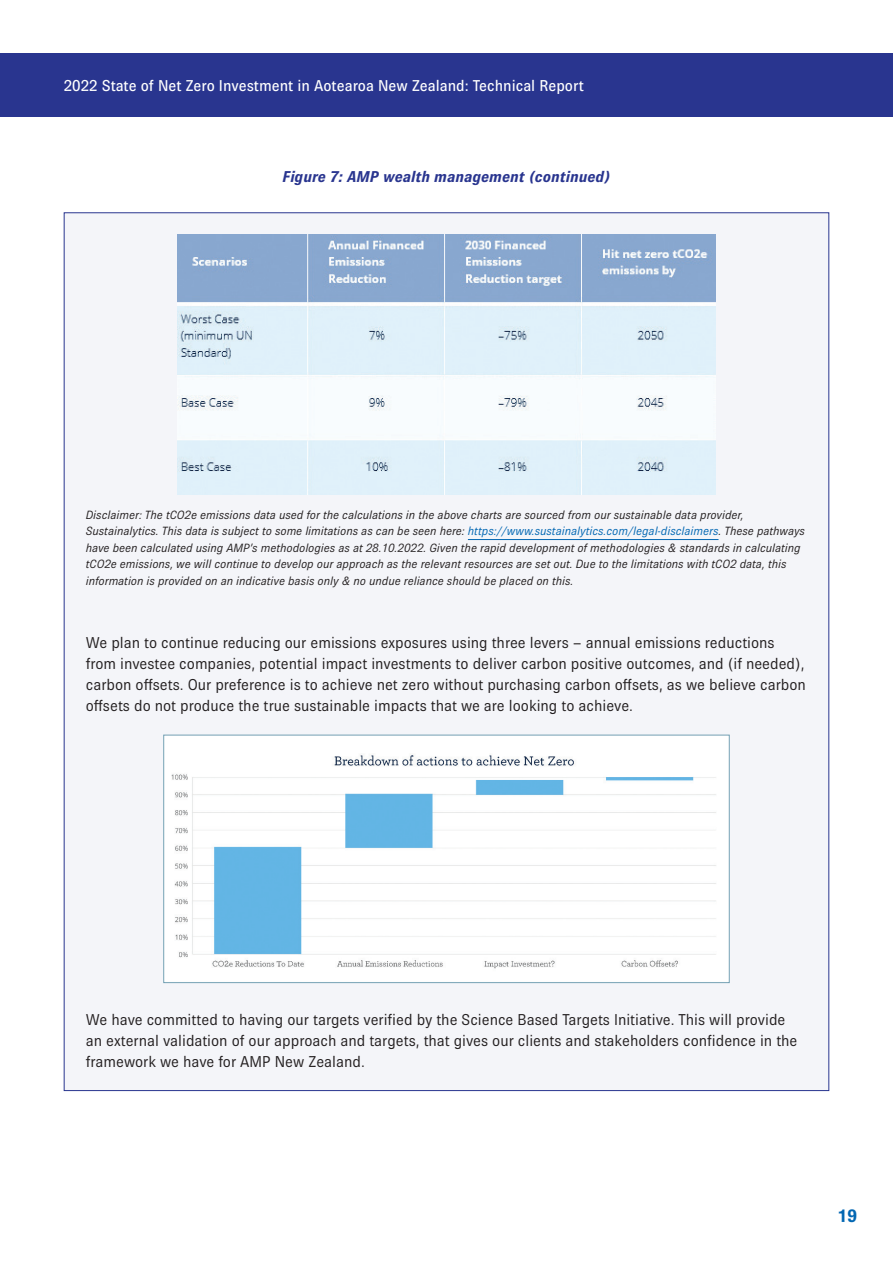
<style>
.page{position:relative;width:893px;height:1263px;background:#fff}
.page>*{position:absolute;margin:0;border:0;box-sizing:border-box;transform-origin:0 0}
.t1{font:700 18px "Brown Pro";color:#0267b3}
.Body_Text{font:15.75px/21px "Brown Pro";color:#231f20}
.t2{font:500 15.75px "Brown Pro";color:#fff}
.Chart_Title{font:italic 700 15.75px "Brown Pro";color:#29358f}
.ChartNotes{font:italic 12px/16.5px "Brown Pro";color:#231f20}
.s1{color:#0267b3}
</style>
<div class="page">
<div style="left:0;top:53px;width:893px;height:64px;background:#29358f"></div>
<div style="left:64px;top:213px;width:765px;height:877px;background:#f4f5f9"></div>
<hr style="left:468px;top:539px;width:250px;height:1px;background:#0267b3">
<img style="left:177px;top:234px;width:539px;height:260px">
<img style="left:165px;top:737px;width:563px;height:244px">
<div style="left:163px;top:735px;width:567px;height:248px;border:1px solid #73a0b4"></div>
<p class="t2" style="left:64px;top:77px;width:521px">2022 State of Net Zero Investment in Aotearoa New Zealand: Technical Report</p>
<p class="Chart_Title" style="left:283px;top:168px;width:329px">Figure 7: AMP wealth management (continued)</p>
<p class="ChartNotes" style="left:86px;top:506px;width:721px">Disclaimer: The tCO2e emissions data used for the calculations in the above charts are sourced from our sustainable data provider, Sustainalytics. This data is subject to some limitations as can be seen here: <span class="s1">https://www.sustainalytics.com/legal-disclaimers</span>. These pathways have been calculated using AMP’s methodologies as at 28.10.2022. Given the rapid development of methodologies &amp; standards in calculating tCO2e emissions, we will continue to develop our approach as the relevant resources are set out. Due to the limitations with tCO2 data, this information is provided on an indicative basis only &amp; no undue reliance should be placed on this.</p>
<p class="Body_Text" style="left:86px;top:632px;width:722px">We plan to continue reducing our emissions exposures using three levers – annual emissions reductions from investee companies, potential impact investments to deliver carbon positive outcomes, and (if needed), carbon offsets. Our preference is to achieve net zero without purchasing carbon offsets, as we believe carbon offsets do not produce the true sustainable impacts that we are looking to achieve.</p>
<p class="Body_Text" style="left:86px;top:1009px;width:713px">We have committed to having our targets verified by the Science Based Targets Initiative. This will provide an external validation of our approach and targets, that gives our clients and stakeholders confidence in the framework we have for AMP New Zealand.</p>
<p class="t1" style="left:838px;top:1206px;width:21px">19</p>
</div>
